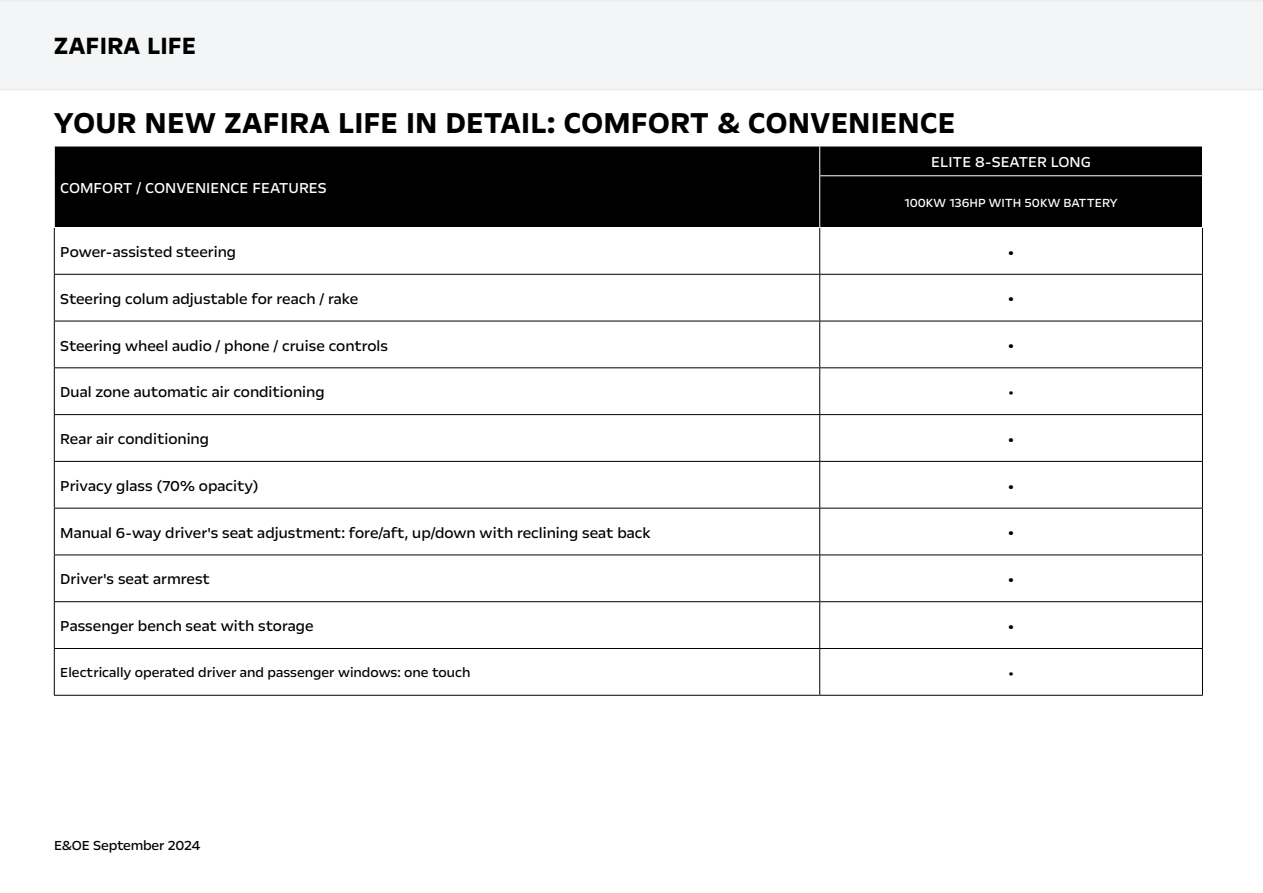
<style>
.page{position:relative;width:1263px;height:893px;background:#fff}
.page>*{position:absolute;margin:0;border:0;box-sizing:border-box;transform-origin:0 0}
.t1{font:700 33px "Opel Next";color:#000}
.t2{font:700 27px "Opel Next";color:#000}
.t3{font:21px "Opel Next";color:#000}
.t4{font:18px "Opel Next";color:#000}
.t5{font:16.5px "Opel Next";color:#000}
.t6{font:16.5px "Opel Next";color:#fff}
.t7{font:15px "Opel Next";color:#000}
.t8{font:13.5px "Opel Next";color:#fff}
</style>
<div class="page">
<div style="left:0;top:0;width:1263px;height:90px;background:#f4f5f6"></div>
<div style="left:55px;top:147px;width:1147px;height:80px;background:#000"></div>
<svg style="left:55px;top:275px;width:1147px;height:186px"></svg>
<svg style="left:55px;top:462px;width:1147px;height:233px"></svg>
<hr style="left:54px;top:228px;width:1px;height:46px;background:#000">
<hr style="left:819px;top:228px;width:1px;height:46px;background:#000">
<hr style="left:1202px;top:228px;width:1px;height:46px;background:#000">
<hr style="left:54px;top:274px;width:766px;height:1px;background:#000">
<hr style="left:54px;top:275px;width:1px;height:46px;background:#000">
<hr style="left:820px;top:274px;width:383px;height:1px;background:#000">
<hr style="left:819px;top:275px;width:1px;height:46px;background:#000">
<hr style="left:1202px;top:275px;width:1px;height:46px;background:#000">
<hr style="left:54px;top:321px;width:766px;height:1px;background:#000">
<hr style="left:54px;top:321px;width:1px;height:46px;background:#000">
<hr style="left:820px;top:321px;width:383px;height:1px;background:#000">
<hr style="left:819px;top:321px;width:1px;height:46px;background:#000">
<hr style="left:1202px;top:321px;width:1px;height:46px;background:#000">
<hr style="left:54px;top:367px;width:766px;height:1px;background:#000">
<hr style="left:54px;top:368px;width:1px;height:46px;background:#000">
<hr style="left:820px;top:367px;width:383px;height:1px;background:#000">
<hr style="left:819px;top:368px;width:1px;height:46px;background:#000">
<hr style="left:1202px;top:368px;width:1px;height:46px;background:#000">
<hr style="left:54px;top:414px;width:766px;height:1px;background:#000">
<hr style="left:54px;top:415px;width:1px;height:46px;background:#000">
<hr style="left:820px;top:414px;width:383px;height:1px;background:#000">
<hr style="left:819px;top:415px;width:1px;height:46px;background:#000">
<hr style="left:1202px;top:415px;width:1px;height:46px;background:#000">
<hr style="left:54px;top:461px;width:766px;height:1px;background:#000">
<hr style="left:54px;top:462px;width:1px;height:46px;background:#000">
<hr style="left:820px;top:461px;width:383px;height:1px;background:#000">
<hr style="left:819px;top:462px;width:1px;height:46px;background:#000">
<hr style="left:1202px;top:462px;width:1px;height:46px;background:#000">
<hr style="left:54px;top:508px;width:766px;height:1px;background:#000">
<hr style="left:54px;top:508px;width:1px;height:47px;background:#000">
<hr style="left:820px;top:508px;width:383px;height:1px;background:#000">
<hr style="left:819px;top:508px;width:1px;height:47px;background:#000">
<hr style="left:1202px;top:508px;width:1px;height:47px;background:#000">
<hr style="left:54px;top:555px;width:766px;height:1px;background:#000">
<hr style="left:54px;top:555px;width:1px;height:46px;background:#000">
<hr style="left:820px;top:555px;width:383px;height:1px;background:#000">
<hr style="left:819px;top:555px;width:1px;height:46px;background:#000">
<hr style="left:1202px;top:555px;width:1px;height:46px;background:#000">
<hr style="left:54px;top:601px;width:766px;height:1px;background:#000">
<hr style="left:54px;top:602px;width:1px;height:46px;background:#000">
<hr style="left:820px;top:601px;width:383px;height:1px;background:#000">
<hr style="left:819px;top:602px;width:1px;height:46px;background:#000">
<hr style="left:1202px;top:602px;width:1px;height:46px;background:#000">
<hr style="left:54px;top:648px;width:766px;height:1px;background:#000">
<hr style="left:54px;top:649px;width:1px;height:46px;background:#000">
<hr style="left:820px;top:648px;width:383px;height:1px;background:#000">
<hr style="left:819px;top:649px;width:1px;height:46px;background:#000">
<hr style="left:1202px;top:649px;width:1px;height:46px;background:#000">
<hr style="left:54px;top:695px;width:766px;height:1px;background:#000">
<hr style="left:820px;top:695px;width:383px;height:1px;background:#000">
<svg style="left:819px;top:146px;width:1px;height:29px"></svg>
<hr style="left:819px;top:175px;width:384px;height:1px;background:#fff">
<hr style="left:819px;top:176px;width:1px;height:51px;background:#fff">
<h2 class="t2" style="left:54px;top:29px;width:144px">ZAFIRA LIFE</h2>
<h1 class="t1" style="left:54px;top:102px;width:903px">YOUR NEW ZAFIRA LIFE IN DETAIL: COMFORT &amp; CONVENIENCE</h1>
<p class="t6" style="left:60px;top:178px;width:268px">COMFORT / CONVENIENCE FEATURES</p>
<p class="t6" style="left:931px;top:152px;width:161px">ELITE 8-SEATER LONG</p>
<p class="t8" style="left:904px;top:194px;width:215px">100KW 136HP WITH 50KW BATTERY</p>
<p class="t5" style="left:60px;top:242px;width:177px">Power-assisted steering</p>
<p class="t3" style="left:1007px;top:239px;width:9px">•</p>
<p class="t5" style="left:60px;top:288px;width:299px">Steering colum adjustable for reach / rake</p>
<p class="t3" style="left:1007px;top:286px;width:9px">•</p>
<p class="t5" style="left:60px;top:335px;width:329px">Steering wheel audio / phone / cruise controls</p>
<p class="t3" style="left:1007px;top:333px;width:9px">•</p>
<p class="t5" style="left:60px;top:382px;width:266px">Dual zone automatic air conditioning</p>
<p class="t4" style="left:1008px;top:381px;width:8px">•</p>
<p class="t5" style="left:60px;top:429px;width:150px">Rear air conditioning</p>
<p class="t3" style="left:1007px;top:426px;width:9px">•</p>
<p class="t5" style="left:60px;top:475px;width:200px">Privacy glass (70% opacity)</p>
<p class="t3" style="left:1007px;top:473px;width:9px">•</p>
<p class="t5" style="left:60px;top:522px;width:592px">Manual 6-way driver's seat adjustment: fore/aft, up/down with reclining seat back</p>
<p class="t3" style="left:1007px;top:520px;width:9px">•</p>
<p class="t5" style="left:60px;top:569px;width:151px">Driver's seat armrest</p>
<p class="t3" style="left:1007px;top:567px;width:9px">•</p>
<p class="t5" style="left:60px;top:616px;width:255px">Passenger bench seat with storage</p>
<p class="t3" style="left:1007px;top:613px;width:9px">•</p>
<p class="t7" style="left:60px;top:663px;width:412px">Electrically operated driver and passenger windows: one touch</p>
<p class="t4" style="left:1008px;top:662px;width:8px">•</p>
<p class="t7" style="left:54px;top:836px;width:148px">E&amp;OE September 2024</p>
</div>
